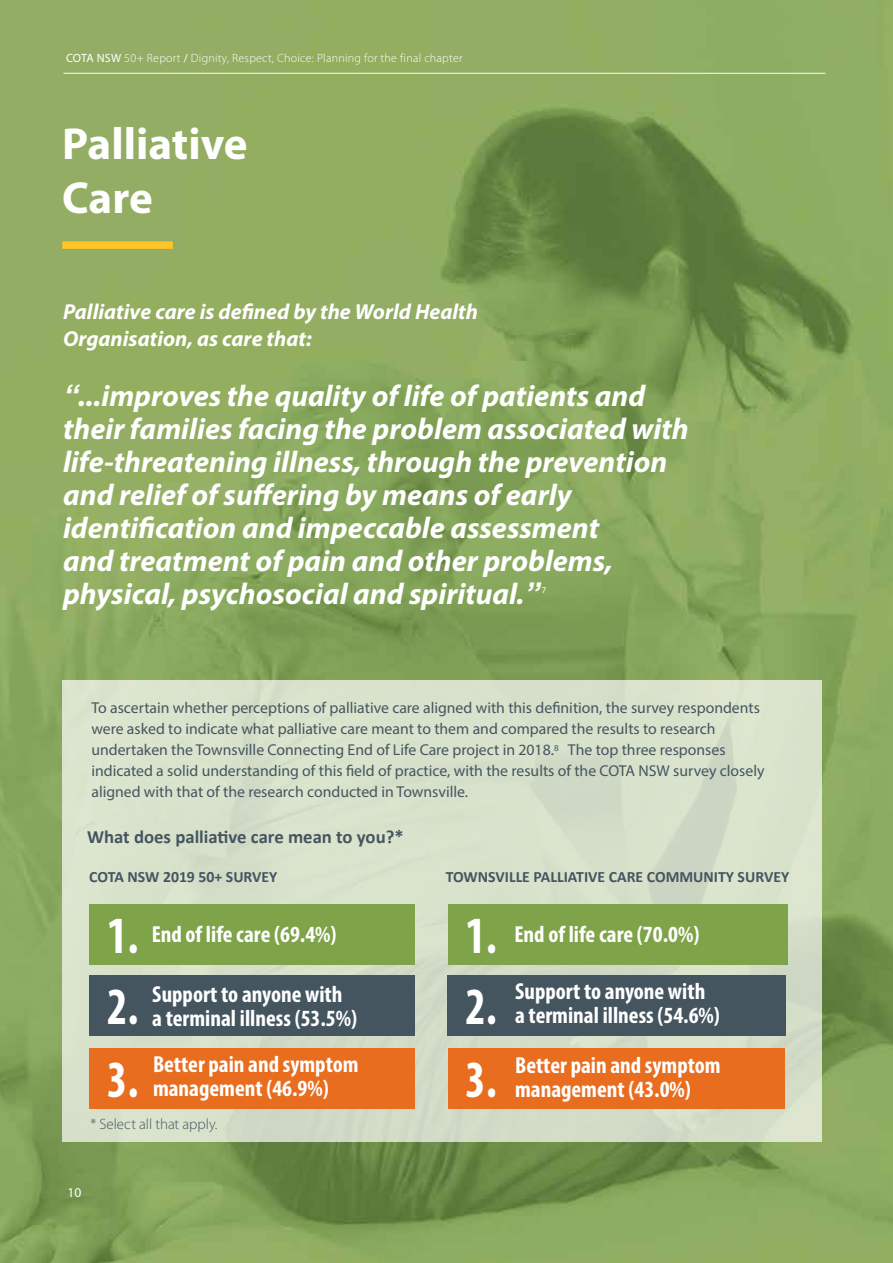
<style>
.page{position:relative;width:893px;height:1263px;background:#fff}
.page>*{position:absolute;margin:0;border:0;box-sizing:border-box;transform-origin:0 0}
.t1{font:700 condensed 52.5px "Myriad Pro";color:#fff;scale:.9 1}
.t2{font:700 45px/54px "Myriad Pro";color:#fff}
.t3{font:italic 700 30px/33px "Myriad Pro";color:#fff}
.t4{font:700 condensed 23.25px/24px "Myriad Pro";color:#fff}
.t5{font:italic 700 21.75px/27px "Myriad Pro";color:#fff}
.t6{font:700 18.75px "Calibri";color:#455560}
.t7{font:15.75px/21px "Myriad Pro";color:#455560}
.t8{font:700 15.75px "Calibri";color:#455560}
.t9{font:300 15px "Myriad Pro";color:#455560}
.t10{font:13.5px "Myriad Pro";color:#fff}
.t11{font:300 12px "Myriad Pro";letter-spacing:.02em;color:#fff}
.t12{font:9px "Myriad Pro";color:#fff}
.s1{font-weight:400}
.s2{font-family:"Arial"}
</style>
<div class="page">
<img style="left:0;top:0;width:893px;height:1263px">
<div style="left:62px;top:680px;width:759px;height:462px;background:#d8e2cb"></div>
<div style="left:62px;top:241px;width:111px;height:8px;background:#ffc425"></div>
<hr style="left:63px;top:73px;width:762px;height:1px;background:#fff">
<div style="left:89px;top:904px;width:325px;height:60px;background:#7ea349"></div>
<div style="left:89px;top:975px;width:325px;height:60px;background:#455560"></div>
<div style="left:89px;top:1048px;width:325px;height:60px;background:#e86d1f"></div>
<div style="left:448px;top:904px;width:339px;height:60px;background:#7ea349"></div>
<div style="left:448px;top:975px;width:338px;height:60px;background:#455560"></div>
<div style="left:448px;top:1048px;width:337px;height:60px;background:#e86d1f"></div>
<p class="t11" style="left:66px;top:51px;width:398px"><span class="s1">COTA NSW</span> 50+ Report <span class="s1">/</span> Dignity, Respect, Choice: Planning for the final chapter</p>
<h2 class="t2" style="left:62px;top:116px;width:187px">Palliative<br>Care</h2>
<h3 class="t5" style="left:63px;top:297px;width:416px">Palliative care is defined by the World Health<br>Organisation, as care that:</h3>
<p class="t3" style="left:63px;top:378px;width:627px"><span class="s2">“</span>...improves the quality of life of patients and their families facing the problem associated with life-threatening illness, through the prevention and relief of suffering by means of early identification and impeccable assessment<br>and treatment of pain and other problems, physical, psychosocial and spiritual.<span class="s2">”</span></p>
<p class="t12" style="left:542px;top:585px;width:6px">7</p>
<p class="t7" style="left:91px;top:697px;width:675px">To ascertain whether perceptions of palliative care aligned with this definition, the survey respondents were asked to indicate what palliative care meant to them and compared the results to research undertaken the Townsville Connecting End of Life Care project in 2018.<sup>8</sup> The top three responses indicated a solid understanding of this field of practice, with the results of the COTA NSW survey closely aligned with that of the research conducted in Townsville.</p>
<p class="t6" style="left:87px;top:825px;width:318px">What does palliative care mean to you?*</p>
<p class="t8" style="left:89px;top:867px;width:190px">COTA NSW 2019 50+ SURVEY</p>
<h1 class="t1" style="left:107px;top:903px;width:36px">1.</h1>
<h3 class="t4" style="left:152px;top:922px;width:186px">End of life care (69.4%)</h3>
<h1 class="t1" style="left:107px;top:974px;width:36px">2.</h1>
<h3 class="t4" style="left:152px;top:982px;width:206px">Support to anyone with a terminal illness (53.5%)</h3>
<h1 class="t1" style="left:107px;top:1047px;width:36px">3.</h1>
<h3 class="t4" style="left:153px;top:1052px;width:207px">Better pain and symptom management (46.9%)</h3>
<p class="t9" style="left:90px;top:1114px;width:129px">* Select all that apply.</p>
<p class="t10" style="left:68px;top:1184px;width:15px">10</p>
<p class="t8" style="left:446px;top:867px;width:345px">TOWNSVILLE PALLIATIVE CARE COMMUNITY SURVEY</p>
<h1 class="t1" style="left:466px;top:903px;width:36px">1.</h1>
<h3 class="t4" style="left:514px;top:922px;width:186px">End of life care (70.0%)</h3>
<h1 class="t1" style="left:466px;top:974px;width:36px">2.</h1>
<h3 class="t4" style="left:515px;top:979px;width:206px">Support to anyone with a terminal illness (54.6%)</h3>
<h1 class="t1" style="left:466px;top:1047px;width:36px">3.</h1>
<h3 class="t4" style="left:515px;top:1052px;width:207px">Better pain and symptom management (43.0%)</h3>
</div>
